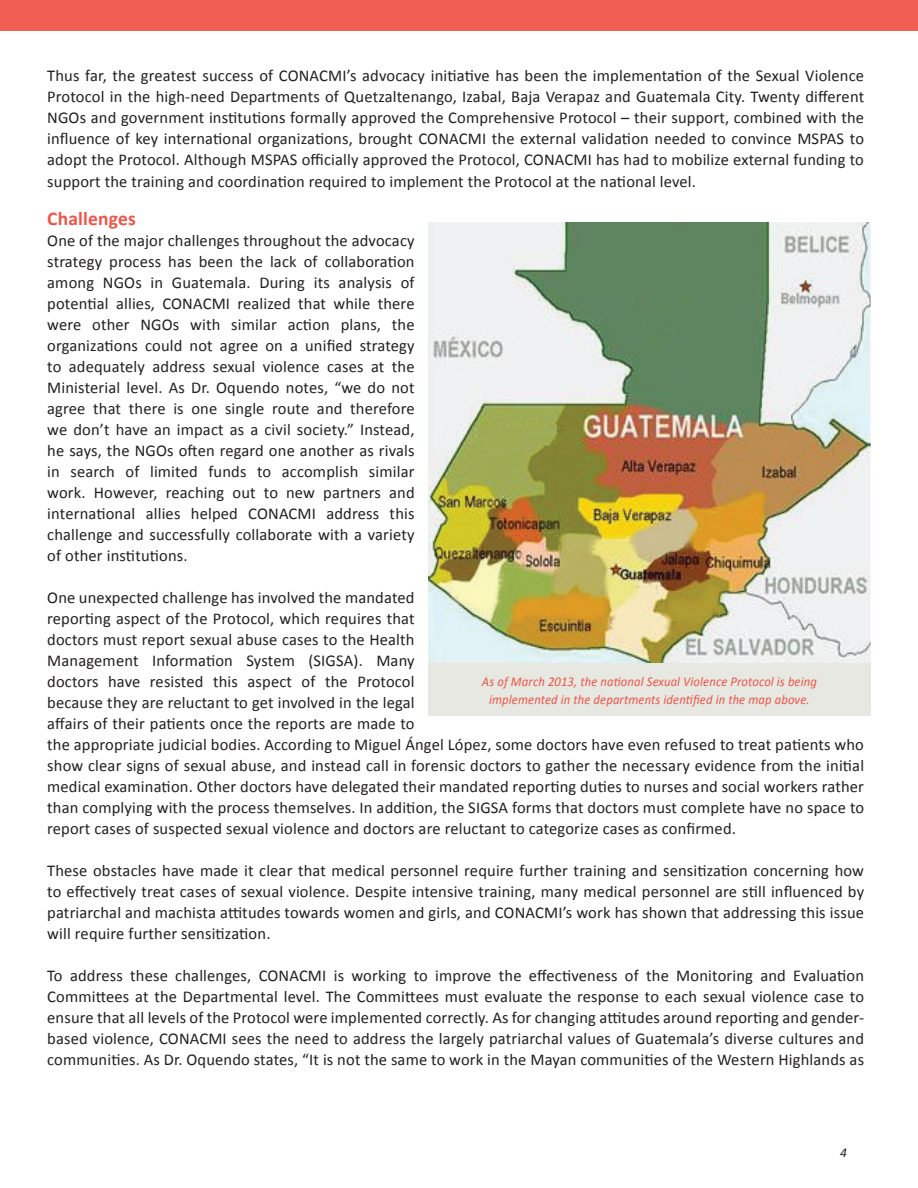
<style>
.page{position:relative;width:918px;height:1188px;background:#fff}
.page>*{position:absolute;margin:0;border:0;box-sizing:border-box;transform-origin:0 0}
.t1{font:700 19.5px "Calibri";letter-spacing:.01em;color:#ee5549}
.t2{font:16.5px/21px "Calibri";letter-spacing:.01em;color:#231f20;text-align:justify}
.t3{font:italic 13.5px/18px "Calibri";letter-spacing:.01em;color:#ee5549;text-align:center;scale:.94 1}
.t4{font:italic 13.5px "Calibri";color:#231f20}
</style>
<div class="page">
<div style="left:428px;top:662px;width:443px;height:54px;background:#e6e8e1"></div>
<img style="left:428px;top:222px;width:443px;height:440px">
<div style="left:0;top:0;width:918px;height:31px;background:#f15e53"></div>
<p class="t2" style="left:47px;top:64px;width:818px">Thus far, the greatest success of CONACMI’s advocacy initiative has been the implementation of the Sexual Violence Protocol in the high-need Departments of Quetzaltenango, Izabal, Baja Verapaz and Guatemala City. Twenty different NGOs and government institutions formally approved the Comprehensive Protocol – their support, combined with the influence of key international organizations, brought CONACMI the external validation needed to convince MSPAS to adopt the Protocol. Although MSPAS officially approved the Protocol, CONACMI has had to mobilize external funding to</p>
<p class="t2" style="left:47px;top:170px;width:650px">support the training and coordination required to implement the Protocol at the national level.</p>
<p class="t1" style="left:47px;top:206px;width:90px">Challenges</p>
<p class="t2" style="left:47px;top:229px;width:369px">One of the major challenges throughout the advocacy strategy process has been the lack of collaboration among NGOs in Guatemala. During its analysis of potential allies, CONACMI realized that while there were other NGOs with similar action plans, the organizations could not agree on a unified strategy to adequately address sexual violence cases at the Ministerial level. As Dr. Oquendo notes, “we do not agree that there is one single route and therefore we don’t have an impact as a civil society.” Instead, he says, the NGOs often regard one another as rivals in search of limited funds to accomplish similar work. However, reaching out to new partners and international allies helped CONACMI address this challenge and successfully collaborate with a variety of other institutions.</p>
<p class="t2" style="left:47px;top:586px;width:818px;text-align:left">One unexpected challenge has involved the mandated<br>reporting aspect of the Protocol, which requires that<br>doctors must report sexual abuse cases to the Health<br>Management Information System (SIGSA). Many<br>doctors have resisted this aspect of the Protocol<br>because they are reluctant to get involved in the legal<br>affairs of their patients once the reports are made to<br>the appropriate judicial bodies. According to Miguel Ángel López, some doctors have even refused to treat patients who show clear signs of sexual abuse, and instead call in forensic doctors to gather the necessary evidence from the initial medical examination. Other doctors have delegated their mandated reporting duties to nurses and social workers rather than complying with the process themselves. In addition, the SIGSA forms that doctors must complete have no space to report cases of suspected sexual violence and doctors are reluctant to categorize cases as confirmed.</p>
<p class="t2" style="left:47px;top:859px;width:818px">These obstacles have made it clear that medical personnel require further training and sensitization concerning how to effectively treat cases of sexual violence. Despite intensive training, many medical personnel are still influenced by patriarchal and machista attitudes towards women and girls, and CONACMI’s work has shown that addressing this issue will require further sensitization.</p>
<p class="t2" style="left:47px;top:964px;width:818px">To address these challenges, CONACMI is working to improve the effectiveness of the Monitoring and Evaluation Committees at the Departmental level. The Committees must evaluate the response to each sexual violence case to ensure that all levels of the Protocol were implemented correctly. As for changing attitudes around reporting and gender&shy;based violence, CONACMI sees the need to address the largely patriarchal values of Guatemala’s diverse cultures and communities. As Dr. Oquendo states, “It is not the same to work in the Mayan communities of the Western Highlands as</p>
<p class="t3" style="left:482px;top:672px;width:358px">As of March 2013, the national Sexual Violence Protocol is being implemented in the departments identified in the map above.</p>
<p class="t4" style="left:840px;top:1144px;width:8px">4</p>
</div>
